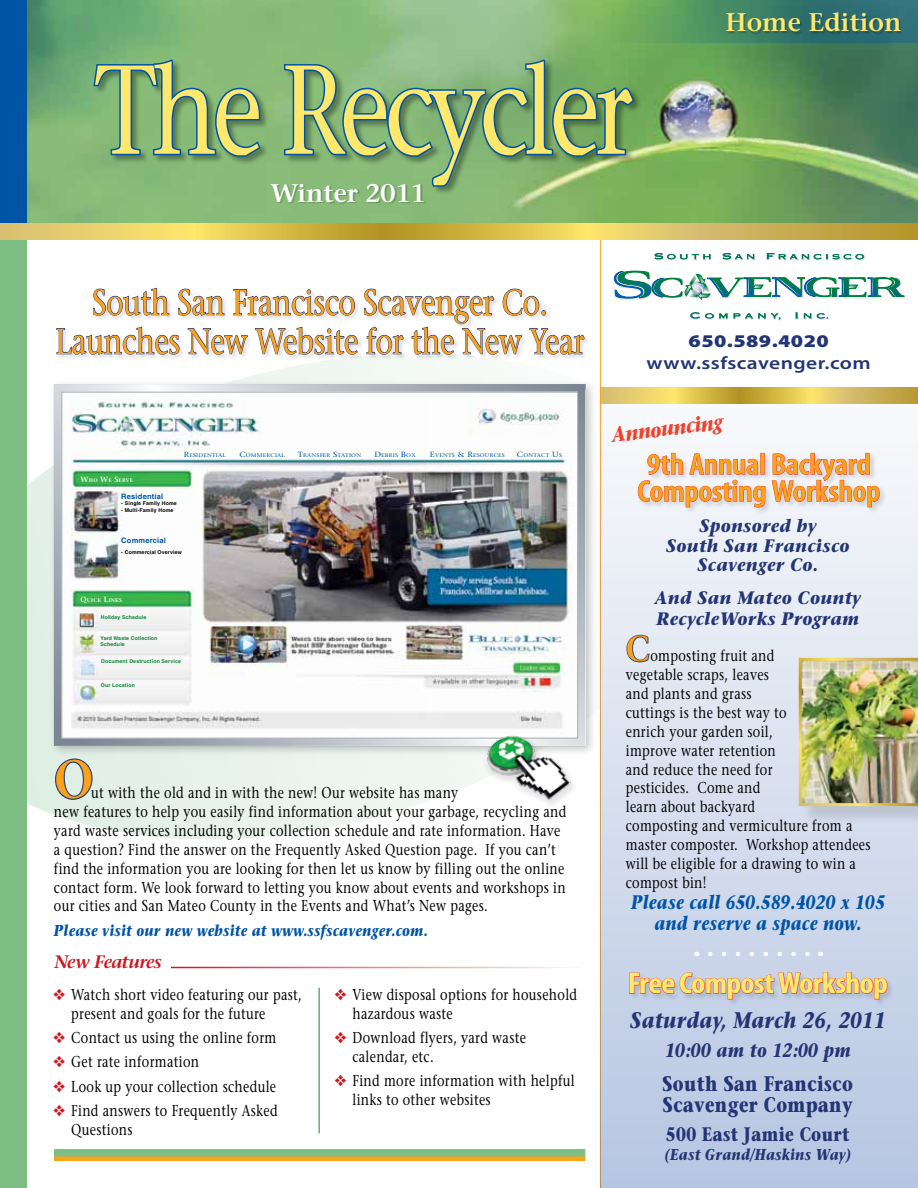
<style>
.page{position:relative;width:918px;height:1188px;background:#fff}
.page>*{position:absolute;margin:0;border:0;box-sizing:border-box;transform-origin:0 0}
.t1{font:126px "Stone Serif";letter-spacing:-.05em;color:#ffe86c;scale:.8 1}
.t2{font:600 54px "Stone Serif";color:#faa21b;scale:.9 1}
.t3{font:36px/39px "Stone Serif";letter-spacing:-.01em;color:#faa21b;text-align:center;scale:.8 1}
.t4{font:600 36px "Stone Serif";color:#faa21b;scale:.9 1}
.t5{font:600 condensed 30px/27px "Myriad";letter-spacing:-.005em;color:#faa21b;text-align:center;scale:1.1 1}
.t6{font:700 condensed 30px "Myriad";letter-spacing:-.02em;color:#ffe86c;scale:1.1 1}
.t7{font:600 25.5px "Stone Serif";color:#ffe86c}
.t8{font:600 25.5px "Stone Serif";color:#fff}
.t9{font:italic 700 22.5px "Stone Serif";letter-spacing:.025em;color:#233574;scale:.8 1}
.t10{font:700 21px/21px "Stone Serif";letter-spacing:.025em;color:#233574;scale:.8 1}
.t11{font:italic 700 21px "Stone Serif";color:#ef412c;scale:.85 1}
.t12{font:italic 700 19.5px/21px "Stone Serif";letter-spacing:.025em;color:#0054a6;text-align:center;scale:.78 1}
.t13{font:700 19.5px "Stone Serif";letter-spacing:.025em;color:#233574;scale:.8 1}
.t14{font:italic 700 19.5px "Stone Serif";letter-spacing:.025em;color:#233574;scale:.8 1}
.t15{font:italic 700 18px/19.5px "Stone Serif";letter-spacing:.025em;color:#233574;text-align:center;scale:.9 1}
.t16{font:600 18px "Myriad Pro";letter-spacing:.02em;color:#233574;scale:1.2 1}
.t17{font:900 18px "Myriad Pro";letter-spacing:.02em;color:#233574;scale:1.2 1}
.t18{font:italic 600 18px "Stone Serif";letter-spacing:-.045em;color:#ce171e}
.t19{font:15.75px/18.9px "Stone Serif";letter-spacing:.025em;color:#000;scale:.8 1}
.t20{font:italic 700 15.75px "Stone Serif";letter-spacing:.025em;color:#0054a6;scale:.8 1}
.t21{font:italic 700 15.75px "Stone Serif";letter-spacing:.025em;color:#233574;scale:.8 1}
.t22{font:700 7.5px "Helvetica";letter-spacing:.025em;color:#0054a6}
.t23{font:700 5.25px/6.3px "Helvetica";letter-spacing:.025em;color:#0d8436}
.t24{font:5.25px "Stone Serif";letter-spacing:.035em;color:#0054a6;scale:1.13 1}
.t25{font:700 5.25px "Helvetica";letter-spacing:.025em;color:#000}
.t26{font:600 5.25px "Stone Serif";letter-spacing:.035em;color:#fff}
.s1{font-size:7.5px}
.s2{color:#ce171e}
</style>
<div class="page">
<svg style="left:27px;top:320px;width:706px;height:553px"></svg>
<svg style="left:601px;top:388px;width:317px;height:15px;background:#d8be55"></svg>
<img style="left:27px;top:0;width:891px;height:224px">
<div style="left:93px;top:59px;width:549px;height:136px;background:#000;opacity:.35"></div>
<svg style="left:92px;top:57px;width:171px;height:104px;background:#629877"></svg>
<svg style="left:282px;top:57px;width:354px;height:131px;background:#669b75"></svg>
<div style="left:0;top:0;width:27px;height:235px;background:#0054a6"></div>
<div style="left:272px;top:184px;width:154px;height:21px;background:#000;opacity:.2"></div>
<svg style="left:600px;top:0;width:318px;height:43px;background:#4d8e66"></svg>
<div style="left:727px;top:14px;width:176px;height:21px;background:#000;opacity:.2"></div>
<hr style="left:600px;top:235px;width:1px;height:953px;background:#faa21b">
<svg style="left:0;top:224px;width:918px;height:16px;background:#d7bd54"></svg>
<svg style="left:614px;top:271px;width:290px;height:29px"></svg>
<img style="left:690px;top:313px;width:139px;height:8px">
<svg style="left:690px;top:312px;width:91px;height:8px"></svg>
<svg style="left:795px;top:312px;width:3px;height:7px"></svg>
<svg style="left:804px;top:313px;width:24px;height:6px"></svg>
<img style="left:655px;top:253px;width:210px;height:8px">
<svg style="left:654px;top:253px;width:57px;height:6px"></svg>
<svg style="left:722px;top:253px;width:32px;height:6px"></svg>
<svg style="left:767px;top:253px;width:97px;height:6px"></svg>
<div style="left:0;top:240px;width:27px;height:948px;background:#7dbe83"></div>
<svg style="left:54px;top:757px;width:40px;height:44px;background:#aebec7"></svg>
<div style="left:56px;top:288px;width:535px;height:73px;background:#000;opacity:.15"></div>
<svg style="left:93px;top:287px;width:77px;height:29px"></svg>
<svg style="left:178px;top:288px;width:47px;height:28px"></svg>
<svg style="left:233px;top:289px;width:122px;height:28px"></svg>
<svg style="left:56px;top:326px;width:124px;height:30px"></svg>
<svg style="left:187px;top:328px;width:61px;height:30px"></svg>
<svg style="left:255px;top:326px;width:103px;height:31px"></svg>
<svg style="left:364px;top:288px;width:221px;height:70px"></svg>
<div style="left:54px;top:1149px;width:531px;height:9px;background:#7dbe83"></div>
<div style="left:54px;top:1156px;width:531px;height:5px;background:#faa21b"></div>
<div style="left:49px;top:379px;width:547px;height:378px;background:#000;opacity:.22"></div>
<img style="left:63px;top:394px;width:513px;height:343px">
<div style="left:54px;top:384px;width:531px;height:362px;border:8px solid #fff"></div>
<hr style="left:171px;top:967px;width:412px;height:1px;background:#ce171e">
<hr style="left:319px;top:988px;width:1px;height:145px;background:#0d8436">
<div style="left:600px;top:404px;width:318px;height:784px;background:linear-gradient(to bottom,#f9fafc,#b6c6e1)"></div>
<svg style="left:710px;top:952px;width:103px;height:4px"></svg>
<div style="left:801px;top:660px;width:117px;height:165px;background:#000;opacity:.12"></div>
<img style="left:799px;top:658px;width:119px;height:148px">
<div style="left:637px;top:452px;width:250px;height:63px;background:#000;opacity:.16"></div>
<svg style="left:637px;top:452px;width:243px;height:62px"></svg>
<svg style="left:626px;top:634px;width:25px;height:29px"></svg>
<div style="left:629px;top:971px;width:265px;height:35px;background:#000;opacity:.16"></div>
<svg style="left:630px;top:973px;width:44px;height:21px"></svg>
<svg style="left:680px;top:972px;width:207px;height:27px;background:#c6abb6"></svg>
<div style="left:481px;top:731px;width:97px;height:78px;background:#000;opacity:.11"></div>
<img style="left:482px;top:734px;width:89px;height:66px">
<h1 class="t1" style="left:95px;top:33px;width:675px">The Recycler</h1>
<h3 class="t8" style="left:271px;top:177px;width:157px">Winter 2011</h3>
<h3 class="t7" style="left:725px;top:7px;width:178px">Home Edition</h3>
<h3 class="t3" style="left:56px;top:282px;width:663px">South San Francisco Scavenger Co.<br>Launches New Website for the New Year</h3>
<p class="t17" style="left:689px;top:329px;width:118px">650.589.4020</p>
<p class="t16" style="left:647px;top:351px;width:188px">www.ssfscavenger.com</p>
<p class="t26" style="left:81px;top:477px;width:54px"><span class="s1">W</span>HO <span class="s1">W</span>E <span class="s1">S</span>ERVE</p>
<p class="t24" style="left:184px;top:452px;width:39px"><span class="s1">R</span>ESIDENTIAL</p>
<p class="t24" style="left:239px;top:452px;width:42px"><span class="s1">C</span>OMMERCIAL</p>
<p class="t24" style="left:298px;top:452px;width:57px"><span class="s1">T</span>RANSFER <span class="s1">S</span>TATION</p>
<p class="t24" style="left:374px;top:452px;width:38px"><span class="s1">D</span>EBRIS <span class="s1">B</span> OX</p>
<p class="t24" style="left:430px;top:452px;width:68px"><span class="s1">E</span>VENTS <span class="s1">&amp; R</span>ESOURCES</p>
<p class="t24" style="left:517px;top:452px;width:41px"><span class="s1">C</span>ONTACT <span class="s1">U</span>S</p>
<p class="t22" style="left:121px;top:492px;width:43px">Residential</p>
<p class="t25" style="left:121px;top:500px;width:57px">- Single Family Home</p>
<p class="t25" style="left:121px;top:507px;width:54px">- Multi-Family Home</p>
<p class="t22" style="left:121px;top:535px;width:46px">Commercial</p>
<p class="t25" style="left:121px;top:549px;width:62px">- Commercial Overview</p>
<p class="t26" style="left:81px;top:597px;width:43px"><span class="s1">Q</span>UICK <span class="s1">L</span>INKS</p>
<p class="t23" style="left:101px;top:614px;width:47px">Holiday Schedule</p>
<p class="t23" style="left:101px;top:635px;width:58px">Yard Waste Collection<br>Schedule</p>
<p class="t23" style="left:101px;top:658px;width:82px">Document Destruction Service</p>
<p class="t23" style="left:101px;top:682px;width:36px">Our Location</p>
<h2 class="t2" style="left:54px;top:746px;width:46px">O</h2>
<p class="t19" style="left:54px;top:783px;width:642px;text-indent:37px">ut with the old and in with the new! Our website has many<br>new features to help you easily find information about your garbage, recycling and yard waste services including your collection schedule and rate information. Have a question? Find the answer on the Frequently Asked Question page. If you can’t find the information you are looking for then let us know by filling out the online contact form. We look forward to letting you know about events and workshops in our cities and San Mateo County in the Events and What’s New pages.</p>
<p class="t20" style="left:54px;top:920px;width:469px">Please visit our new website at www.ssfscavenger.com.</p>
<p class="t18" style="left:54px;top:951px;width:109px">New Features</p>
<p class="t19" style="left:71px;top:985px;width:290px;text-indent:-18px"><span class="s2">❖</span> Watch short video featuring our past, present and goals for the future</p>
<p class="t19" style="left:53px;top:1028px;width:281px"><span class="s2">❖</span> Contact us using the online form</p>
<p class="t19" style="left:53px;top:1052px;width:184px"><span class="s2">❖</span> Get rate information</p>
<p class="t19" style="left:53px;top:1077px;width:280px"><span class="s2">❖</span> Look up your collection schedule</p>
<p class="t19" style="left:71px;top:1101px;width:260px;text-indent:-18px"><span class="s2">❖</span> Find answers to Frequently Asked<br>Questions</p>
<p class="t19" style="left:352px;top:985px;width:282px;text-indent:-18px"><span class="s2">❖</span> View disposal options for household hazardous waste</p>
<p class="t19" style="left:352px;top:1028px;width:218px;text-indent:-18px"><span class="s2">❖</span> Download flyers, yard waste calendar, etc.</p>
<p class="t19" style="left:352px;top:1071px;width:279px;text-indent:-18px"><span class="s2">❖</span> Find more information with helpful links to other websites</p>
<h3 class="t11" style="left:610px;top:422px;width:133px;rotate:-7deg">Announcing</h3>
<h3 class="t5" style="left:637px;top:452px;width:222px">9th Annual Backyard<br>Composting Workshop</h3>
<p class="t15" style="left:666px;top:516px;width:205px">Sponsored by<br>South San Francisco<br>Scavenger Co.</p>
<p class="t15" style="left:655px;top:587px;width:230px;line-height:21px;text-align:left">And San Mateo County<br>RecycleWorks Program</p>
<h3 class="t4" style="left:626px;top:626px;width:28px">C</h3>
<p class="t19" style="left:626px;top:646px;width:307px;text-indent:25px">omposting fruit and<br>vegetable scraps, leaves<br>and plants and grass<br>cuttings is the best way to<br>enrich your garden soil,<br>improve water retention<br>and reduce the need for<br>pesticides. Come and<br>learn about backyard<br>composting and vermiculture from a master composter. Workshop attendees will be eligible for a drawing to win a compost bin!</p>
<p class="t12" style="left:631px;top:891px;width:327px">Please call 650.589.4020 x 105 and reserve a space now.</p>
<h3 class="t6" style="left:628px;top:968px;width:238px">Free Compost Workshop</h3>
<h3 class="t9" style="left:630px;top:1006px;width:320px">Saturday, March 26, 2011</h3>
<p class="t14" style="left:665px;top:1038px;width:233px">10:00 am to 12:00 pm</p>
<h3 class="t10" style="left:663px;top:1073px;width:240px">South San Francisco<br>Scavenger Company</h3>
<p class="t13" style="left:666px;top:1122px;width:231px">500 East Jamie Court</p>
<p class="t21" style="left:664px;top:1145px;width:235px">(East Grand/Haskins Way)</p>
</div>
